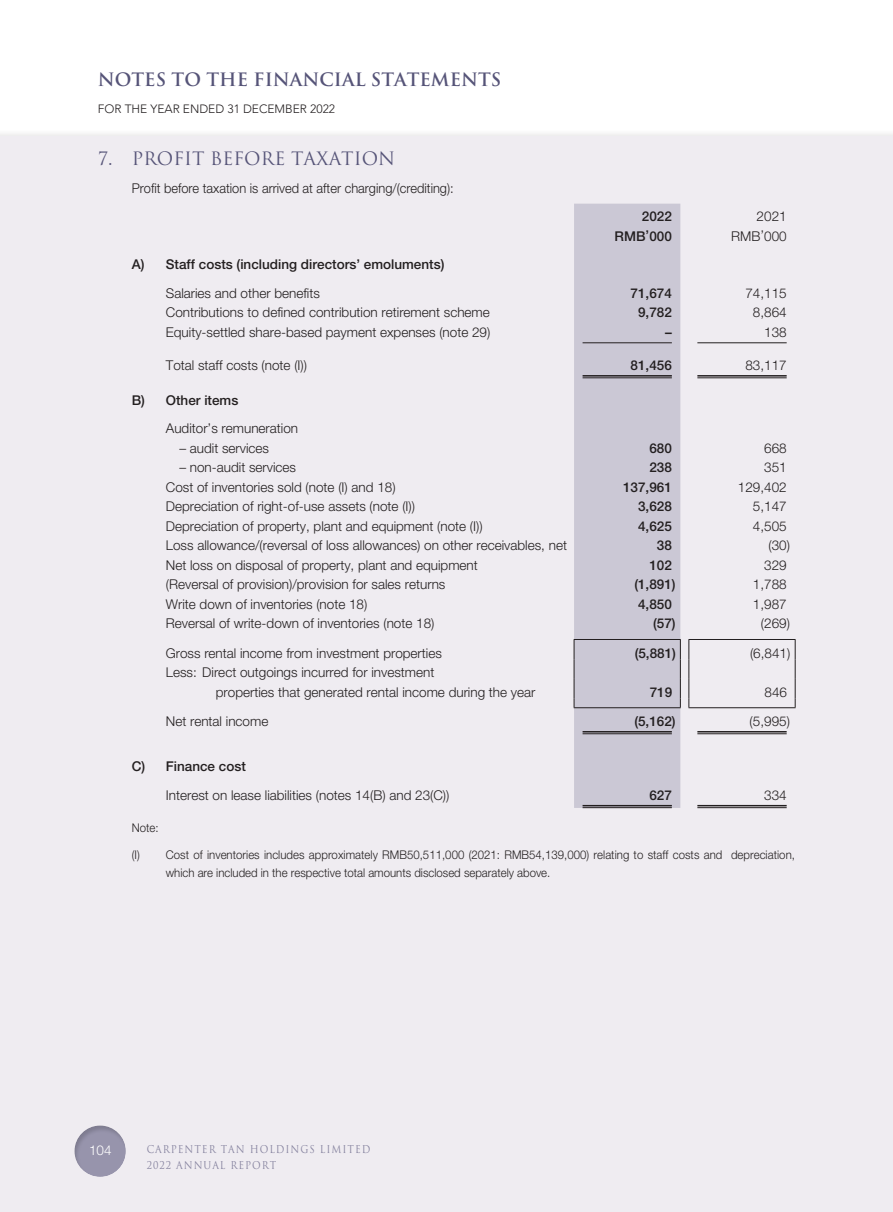
<style>
.page{position:relative;width:893px;height:1212px;background:#fff}
.page>*{position:absolute;margin:0;border:0;box-sizing:border-box;transform-origin:0 0}
.t1{font:700 18px "Trajan Pro";color:#565478}
.t2{font:18px "Trajan Pro";color:#565478}
.t3{font:300 13.5px/19.5px "Helvetica Neue LT Std";color:#231f20}
.t4{font:500 13.5px "Helvetica Neue LT Std";color:#231f20}
.t5{font:300 13.5px "Helvetica Neue LT Std";color:#231f20;scale:.95 1}
.t6{font:300 13.5px "Helvetica Neue LT Std";color:#fff}
.t7{font:300 12px/18px "Helvetica Neue LT Std";letter-spacing:.005em;color:#231f20;scale:.95 1}
.t8{font:300 12px "Avenir LT Std";color:#231f20}
.t9{font:10.5px/16px "Trajan Pro";letter-spacing:.1em;color:#86839f;scale:.9 1}
</style>
<div class="page">
<div style="left:0;top:136px;width:893px;height:1076px;background:#efecf1"></div>
<div style="left:61px;top:1113px;width:79px;height:65px;background:#57585a;opacity:.25"></div>
<div style="left:574px;top:204px;width:106px;height:604px;background:#cbc8d5"></div>
<hr style="left:574px;top:639px;width:107px;height:1px;background:#231f20">
<svg style="left:574px;top:640px;width:1px;height:67px"></svg>
<svg style="left:680px;top:640px;width:1px;height:67px"></svg>
<hr style="left:574px;top:707px;width:107px;height:1px;background:#231f20">
<hr style="left:688px;top:639px;width:107px;height:1px;background:#231f20">
<svg style="left:688px;top:640px;width:1px;height:67px"></svg>
<svg style="left:795px;top:640px;width:1px;height:67px"></svg>
<hr style="left:688px;top:707px;width:107px;height:1px;background:#231f20">
<hr style="left:583px;top:342px;width:89px;height:1px;background:#231f20">
<hr style="left:697px;top:342px;width:90px;height:1px;background:#231f20">
<hr style="left:583px;top:375px;width:89px;height:2px;background:#231f20">
<hr style="left:583px;top:378px;width:89px;height:1px;background:#231f20">
<hr style="left:697px;top:375px;width:90px;height:2px;background:#231f20">
<hr style="left:697px;top:378px;width:90px;height:1px;background:#231f20">
<hr style="left:583px;top:731px;width:89px;height:1px;background:#231f20">
<hr style="left:583px;top:733px;width:89px;height:1px;background:#231f20">
<hr style="left:697px;top:731px;width:90px;height:1px;background:#231f20">
<hr style="left:697px;top:733px;width:90px;height:1px;background:#231f20">
<hr style="left:583px;top:805px;width:89px;height:1px;background:#231f20">
<hr style="left:583px;top:807px;width:89px;height:1px;background:#231f20">
<hr style="left:697px;top:805px;width:90px;height:1px;background:#231f20">
<hr style="left:697px;top:807px;width:90px;height:1px;background:#231f20">
<h1 class="t1" style="left:98px;top:69px;width:405px">NOTES TO THE FINANCIAL STATEMENTS</h1>
<p class="t8" style="left:98px;top:102px;width:239px">FOR THE YEAR ENDED 31 DECEMBER 2022</p>
<h1 class="t2" style="left:98px;top:147px;width:299px">7. PROFIT BEFORE TAXATION</h1>
<p class="t5" style="left:132px;top:180px;width:340px">Profit before taxation is arrived at after charging/(crediting):</p>
<p class="t4" style="left:642px;top:209px;width:32px">2022</p>
<p class="t3" style="left:757px;top:207px;width:32px">2021</p>
<p class="t4" style="left:615px;top:228px;width:59px">RMB’000</p>
<p class="t3" style="left:731px;top:226px;width:57px">RMB’000</p>
<p class="t4" style="left:132px;top:257px;width:314px">A) Staff costs (including directors’ emoluments)</p>
<p class="t3" style="left:166px;top:283px;width:156px">Salaries and other benefits</p>
<p class="t4" style="left:631px;top:285px;width:43px">71,674</p>
<p class="t3" style="left:745px;top:283px;width:43px">74,115</p>
<p class="t3" style="left:166px;top:303px;width:326px">Contributions to defined contribution retirement scheme</p>
<p class="t4" style="left:638px;top:305px;width:35px">9,782</p>
<p class="t3" style="left:753px;top:303px;width:35px">8,864</p>
<p class="t3" style="left:166px;top:322px;width:326px">Equity-settled share-based payment expenses (note 29)</p>
<p class="t4" style="left:665px;top:324px;width:8px">–</p>
<p class="t3" style="left:764px;top:322px;width:24px">138</p>
<p class="t3" style="left:166px;top:355px;width:143px">Total staff costs (note (I))</p>
<p class="t4" style="left:631px;top:357px;width:43px">81,456</p>
<p class="t3" style="left:745px;top:355px;width:43px">83,117</p>
<p class="t4" style="left:132px;top:392px;width:108px">B) Other items</p>
<p class="t3" style="left:166px;top:418px;width:134px">Auditor’s remuneration</p>
<p class="t3" style="left:179px;top:438px;width:91px">– audit services</p>
<p class="t4" style="left:649px;top:440px;width:24px">680</p>
<p class="t3" style="left:764px;top:438px;width:24px">668</p>
<p class="t3" style="left:179px;top:457px;width:118px">– non-audit services</p>
<p class="t4" style="left:649px;top:459px;width:24px">238</p>
<p class="t3" style="left:764px;top:457px;width:24px">351</p>
<p class="t3" style="left:166px;top:477px;width:231px">Cost of inventories sold (note (I) and 18)</p>
<p class="t4" style="left:623px;top:479px;width:50px">137,961</p>
<p class="t3" style="left:738px;top:477px;width:50px">129,402</p>
<p class="t3" style="left:166px;top:496px;width:251px">Depreciation of right-of-use assets (note (I))</p>
<p class="t4" style="left:638px;top:498px;width:35px">3,628</p>
<p class="t3" style="left:753px;top:496px;width:35px">5,147</p>
<p class="t3" style="left:166px;top:516px;width:318px">Depreciation of property, plant and equipment (note (I))</p>
<p class="t4" style="left:638px;top:518px;width:35px">4,625</p>
<p class="t3" style="left:753px;top:516px;width:35px">4,505</p>
<p class="t3" style="left:166px;top:535px;width:403px">Loss allowance/(reversal of loss allowances) on other receivables, net</p>
<p class="t4" style="left:657px;top:537px;width:17px">38</p>
<p class="t3" style="left:768px;top:535px;width:23px">(30)</p>
<p class="t3" style="left:166px;top:555px;width:314px">Net loss on disposal of property, plant and equipment</p>
<p class="t4" style="left:649px;top:557px;width:24px">102</p>
<p class="t3" style="left:764px;top:555px;width:24px">329</p>
<p class="t3" style="left:166px;top:574px;width:281px">(Reversal of provision)/provision for sales returns</p>
<p class="t4" style="left:634px;top:576px;width:43px">(1,891)</p>
<p class="t3" style="left:753px;top:574px;width:35px">1,788</p>
<p class="t3" style="left:166px;top:594px;width:203px">Write down of inventories (note 18)</p>
<p class="t4" style="left:638px;top:596px;width:35px">4,850</p>
<p class="t3" style="left:753px;top:594px;width:35px">1,987</p>
<p class="t3" style="left:166px;top:613px;width:270px">Reversal of write-down of inventories (note 18)</p>
<p class="t4" style="left:653px;top:615px;width:24px">(57)</p>
<p class="t3" style="left:761px;top:613px;width:31px">(269)</p>
<p class="t3" style="left:166px;top:643px;width:278px">Gross rental income from investment properties</p>
<p class="t4" style="left:635px;top:645px;width:43px">(5,881)</p>
<p class="t3" style="left:750px;top:643px;width:42px">(6,841)</p>
<p class="t3" style="left:216px;top:662px;width:321px;text-indent:-50px">Less: Direct outgoings incurred for investment<br>properties that generated rental income during the year</p>
<p class="t4" style="left:650px;top:684px;width:24px">719</p>
<p class="t3" style="left:764px;top:682px;width:24px">846</p>
<p class="t3" style="left:166px;top:711px;width:104px">Net rental income</p>
<p class="t4" style="left:634px;top:713px;width:43px">(5,162)</p>
<p class="t3" style="left:750px;top:711px;width:42px">(5,995)</p>
<p class="t4" style="left:132px;top:758px;width:116px">C) Finance cost</p>
<p class="t3" style="left:166px;top:785px;width:285px">Interest on lease liabilities (notes 14(B) and 23(C))</p>
<p class="t4" style="left:649px;top:787px;width:24px">627</p>
<p class="t3" style="left:764px;top:785px;width:24px">334</p>
<p class="t7" style="left:132px;top:818px;width:30px">Note:</p>
<p class="t7" style="left:166px;top:845px;width:664px;text-indent:-34px">(I) Cost of inventories includes approximately RMB50,511,000 (2021: RMB54,139,000) relating to staff costs and depreciation, which are included in the respective total amounts disclosed separately above.</p>
<p class="t6" style="left:89px;top:1142px;width:24px">104</p>
<p class="t9" style="left:147px;top:1141px;width:250px">CARPENTER TAN HOLDINGS LIMITED<br>2022 ANNUAL REPORT</p>
</div>
